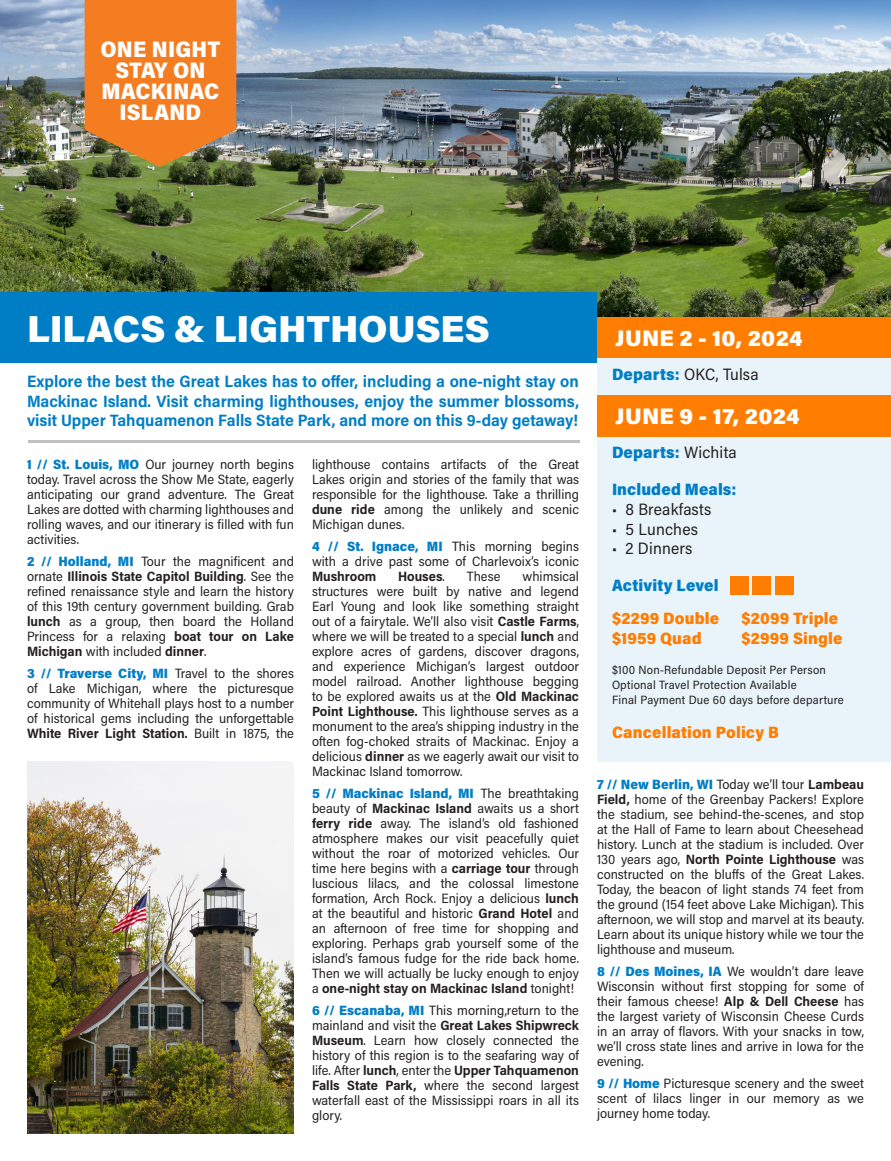
<style>
.page{position:relative;width:891px;height:1161px;background:#fff}
.page>*{position:absolute;margin:0;border:0;box-sizing:border-box;transform-origin:0 0}
.t1{font:900 37.5px "Acumin Pro";color:#fff}
.t2{font:900 22.5px/21px "Acumin Pro Semi Cond";letter-spacing:.01em;color:#fff;text-align:center}
.t3{font:900 22.5px "Acumin Pro";letter-spacing:.01em;color:#fff}
.t4{font:700 16.5px/19.5px "Acumin Pro Semi Cond";color:#007ec5;text-align:justify}
.t5{font:900 16.5px "Acumin Pro Semi Cond";letter-spacing:.01em;color:#ff7d01}
.t6{font:16.5px "Acumin Pro Semi Cond";letter-spacing:.01em;color:#231f20}
.t7{font:900 16.5px "Acumin Pro Semi Cond";letter-spacing:.01em;color:#007ec5}
.t8{font:13.5px/15px "Acumin Pro Semi Cond";color:#231f20;text-align:justify}
.t9{font:700 13.5px "Acumin Pro Semi Cond";color:#231f20}
.t10{font:12px "Acumin Pro Semi Cond";letter-spacing:.02em;color:#231f20}
.s1{font-weight:900;color:#007ec5}
.s2{font-weight:700}
.s3{font-weight:400}
.s4{font-weight:400;color:#231f20}
</style>
<div class="page">
<img style="left:0;top:0;width:891px;height:317px">
<div style="left:0;top:293px;width:597px;height:70px;background:#007ec5"></div>
<div style="left:597px;top:317px;width:294px;height:42px;background:#ff7d01"></div>
<hr style="left:28px;top:440px;width:552px;height:3px;background:#c1c1bf">
<div style="left:597px;top:359px;width:294px;height:403px;background:#e8f4f9"></div>
<div style="left:730px;top:576px;width:18px;height:18px;background:#ff7d01"></div>
<div style="left:753px;top:576px;width:18px;height:18px;background:#ff7d01"></div>
<div style="left:775px;top:576px;width:19px;height:18px;background:#ff7d01"></div>
<img style="left:28px;top:762px;width:266px;height:372px">
<div style="left:597px;top:395px;width:294px;height:42px;background:#ff7d01"></div>
<svg style="left:85px;top:0;width:151px;height:167px;background:#e57c27"></svg>
<p class="t2" style="left:100px;top:38px;width:122px">ONE NIGHT<br>STAY ON<br>MACKINAC<br>ISLAND</p>
<p class="t1" style="left:27px;top:302px;width:464px">LILACS &amp; LIGHTHOUSES</p>
<p class="t4" style="left:27px;top:371px;width:553px">Explore the best the Great Lakes has to offer, including a one-night stay on Mackinac Island. Visit charming lighthouses, enjoy the summer blossoms, visit Upper Tahquamenon Falls State Park, and more on this 9-day getaway!</p>
<p class="t8" style="left:27px;top:457px;width:269px"><span class="s1">1 // St. Louis, MO</span> Our journey north begins today. Travel across the Show Me State, eagerly anticipating our grand adventure. The Great Lakes are dotted with charming lighthouses and rolling waves, and our itinerary is filled with fun activities.</p>
<p class="t8" style="left:27px;top:553px;width:269px"><span class="s1">2 // Holland, MI</span> Tour the magnificent and ornate <span class="s2">Illinois State Capitol Building</span>. See the refined renaissance style and learn the history of this 19th century government building. Grab <span class="s2">lunch</span> as a group, then board the Holland Princess for a relaxing <span class="s2">boat tour on Lake Michigan</span> with included <span class="s2">dinner</span>.</p>
<p class="t8" style="left:27px;top:665px;width:269px"><span class="s1">3 // Traverse City, MI</span> Travel to the shores of Lake Michigan, where the picturesque community of Whitehall plays host to a number of historical gems including the unforgettable <span class="s2">White River Light Station.</span> Built in 1875, the</p>
<p class="t8" style="left:312px;top:457px;width:269px">lighthouse contains artifacts of the Great Lakes origin and stories of the family that was responsible for the lighthouse. Take a thrilling <span class="s2">dune ride</span> among the unlikely and scenic Michigan dunes.</p>
<p class="t8" style="left:312px;top:538px;width:269px"><span class="s1">4 // St. Ignace, MI</span> This morning begins with a drive past some of Charlevoix’s iconic <span class="s2">Mushroom</span></p>
<p class="t8" style="left:312px;top:568px;width:269px;text-indent:211px">whimsical structures were built by native and legend Earl Young and look like something straight out of a fairytale. We’ll also visit <span class="s2">Castle Farms</span>, where we will be treated to a special <span class="s2">lunch</span> and explore acres of gardens, discover dragons, and experience Michigan’s largest outdoor model railroad. Another lighthouse begging to be explored awaits us at the <span class="s2">Old Mackinac Point Lighthouse.</span> This lighthouse serves as a monument to the area’s shipping industry in the often fog-choked straits of Mackinac. Enjoy a delicious <span class="s2">dinner</span> as we eagerly await our visit to Mackinac Island tomorrow.</p>
<p class="t8" style="left:312px;top:785px;width:269px"><span class="s1">5 // Mackinac Island, MI</span> The breathtaking beauty of <span class="s2">Mackinac Island</span> awaits us a short <span class="s2">ferry ride</span> away. The island’s old fashioned atmosphere makes our visit peacefully quiet without the roar of motorized vehicles. Our time here begins with a <span class="s2">carriage tour</span> through luscious lilacs, and the colossal limestone formation, Arch Rock. Enjoy a delicious <span class="s2">lunch </span>at the beautiful and historic <span class="s2">Grand Hotel</span> and an afternoon of free time for shopping and exploring. Perhaps grab yourself some of the island’s famous fudge for the ride back home.<br>Then we will actually be lucky enough to enjoy a <span class="s2">one-night stay on Mackinac Island</span> tonight!</p>
<p class="t8" style="left:312px;top:1002px;width:269px"><span class="s1">6 // Escanaba, MI</span> This morning,return to the mainland and visit the <span class="s2">Great Lakes Shipwreck Museum</span>. Learn how closely connected the history of this region is to the seafaring way of life. After <span class="s2">lunch</span>, enter the <span class="s2">Upper Tahquamenon Falls State Park,</span> where the second largest waterfall east of the Mississippi roars in all its glory.</p>
<p class="t9" style="left:398px;top:567px;width:48px">Houses<span class="s3">.</span></p>
<p class="t8" style="left:467px;top:568px;width:35px">These</p>
<p class="t3" style="left:615px;top:322px;width:189px">JUNE 2 - 10, 2024</p>
<p class="t6" style="left:612px;top:363px;width:148px"><span class="s1">Departs:</span> OKC, Tulsa</p>
<p class="t3" style="left:615px;top:400px;width:186px">JUNE 9 - 17, 2024</p>
<p class="t7" style="left:612px;top:441px;width:126px">Departs: <span class="s4">Wichita</span></p>
<p class="t7" style="left:612px;top:478px;width:126px">Included Meals:</p>
<p class="t6" style="left:612px;top:498px;width:101px">• 8 Breakfasts</p>
<p class="t6" style="left:612px;top:517px;width:88px">• 5 Lunches</p>
<p class="t6" style="left:612px;top:537px;width:82px">• 2 Dinners</p>
<p class="t7" style="left:612px;top:574px;width:108px">Activity Level</p>
<p class="t5" style="left:741px;top:607px;width:98px">$2099 Triple</p>
<p class="t5" style="left:741px;top:626px;width:103px">$2999 Single</p>
<p class="t10" style="left:612px;top:662px;width:216px">$100 Non-Refundable Deposit Per Person</p>
<p class="t10" style="left:612px;top:677px;width:186px">Optional Travel Protection Available</p>
<p class="t10" style="left:612px;top:692px;width:233px">Final Payment Due 60 days before departure</p>
<p class="t5" style="left:612px;top:720px;width:168px">Cancellation Policy B</p>
<p class="t5" style="left:612px;top:607px;width:109px">$2299 Double</p>
<p class="t5" style="left:612px;top:626px;width:91px">$1959 Quad</p>
<p class="t8" style="left:597px;top:776px;width:269px"><span class="s1">7 // New Berlin, WI</span> Today we’ll tour <span class="s2">Lambeau Field,</span> home of the Greenbay Packers! Explore the stadium, see behind-the-scenes, and stop at the Hall of Fame to learn about Cheesehead history. Lunch at the stadium is included. Over 130 years ago, <span class="s2">North Pointe Lighthouse</span> was constructed on the bluffs of the Great Lakes.<br>Today, the beacon of light stands 74 feet from the ground (154 feet above Lake Michigan). This afternoon, we will stop and marvel at its beauty.<br>Learn about its unique history while we tour the lighthouse and museum.</p>
<p class="t8" style="left:597px;top:963px;width:269px"><span class="s1">8 // Des Moines, IA</span> We wouldn’t dare leave Wisconsin without first stopping for some of their famous cheese! <span class="s2">Alp &amp; Dell Cheese</span> has the largest variety of Wisconsin Cheese Curds in an array of flavors. With your snacks in tow, we’ll cross state lines and arrive in Iowa for the evening.</p>
<p class="t8" style="left:597px;top:1075px;width:269px"><span class="s1">9 // Home</span> Picturesque scenery and the sweet scent of lilacs linger in our memory as we journey home today.</p>
</div>
